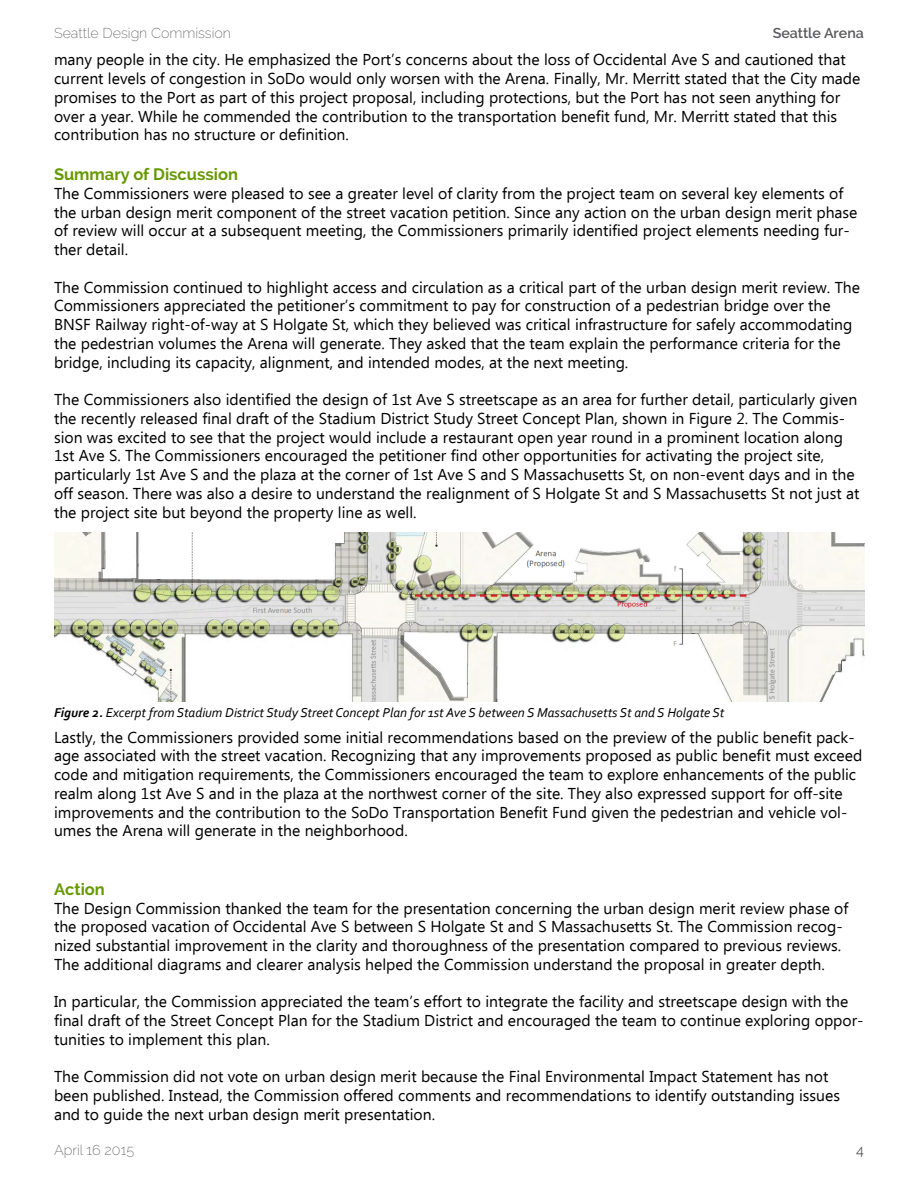
<style>
.page{position:relative;width:918px;height:1188px;background:#fff}
.page>*{position:absolute;margin:0;border:0;box-sizing:border-box;transform-origin:0 0}
.t1{font:700 16.5px "Raleway";color:#690}
.t2{font:15.75px/18.8px "Ebrima";color:#000}
.t3{font:200 14.25px "Raleway";color:#58595b}
.t4{font:600 14.25px "Raleway";color:#58595b}
.t5{font:14.25px "Raleway";color:#58595b}
.t6{font:italic 13.5px "Corbel";color:#000}
.s1{font-weight:700}
</style>
<div class="page">
<img style="left:54px;top:532px;width:810px;height:170px">
<p class="t3" style="left:54px;top:25px;width:179px">Seattle Design Commission</p>
<p class="t4" style="left:773px;top:25px;width:93px">Seattle Arena</p>
<p class="t2" style="left:54px;top:52px;width:808px">many people in the city. He emphasized the Port’s concerns about the loss of Occidental Ave S and cautioned that current levels of congestion in SoDo would only worsen with the Arena. Finally, Mr. Merritt stated that the City made promises to the Port as part of this project proposal, including protections, but the Port has not seen anything for over a year. While he commended the contribution to the transportation benefit fund, Mr. Merritt stated that this contribution has no structure or definition.</p>
<p class="t1" style="left:54px;top:165px;width:186px">Summary of Discussion</p>
<p class="t2" style="left:54px;top:185px;width:805px">The Commissioners were pleased to see a greater level of clarity from the project team on several key elements of the urban design merit component of the street vacation petition. Since any action on the urban design merit phase of review will occur at a subsequent meeting, the Commissioners primarily identified project elements needing fur&shy;ther detail.</p>
<p class="t2" style="left:54px;top:279px;width:808px">The Commission continued to highlight access and circulation as a critical part of the urban design merit review. The Commissioners appreciated the petitioner’s commitment to pay for construction of a pedestrian bridge over the BNSF Railway right-of-way at S Holgate St, which they believed was critical infrastructure for safely accommodating the pedestrian volumes the Arena will generate. They asked that the team explain the performance criteria for the bridge, including its capacity, alignment, and intended modes, at the next meeting.</p>
<p class="t2" style="left:54px;top:391px;width:807px">The Commissioners also identified the design of 1st Ave S streetscape as an area for further detail, particularly given the recently released final draft of the Stadium District Study Street Concept Plan, shown in Figure 2. The Commis&shy;sion was excited to see that the project would include a restaurant open year round in a prominent location along 1st Ave S. The Commissioners encouraged the petitioner find other opportunities for activating the project site, particularly 1st Ave S and the plaza at the corner of 1st Ave S and S Massachusetts St, on non-event days and in the off season. There was also a desire to understand the realignment of S Holgate St and S Massachusetts St not just at the project site but beyond the property line as well.</p>
<p class="t6" style="left:54px;top:705px;width:672px"><span class="s1">Figure 2.</span> Excerpt from Stadium District Study Street Concept Plan for 1st Ave S between S Massachusetts St and S Holgate St</p>
<p class="t2" style="left:54px;top:729px;width:810px">Lastly, the Commissioners provided some initial recommendations based on the preview of the public benefit pack&shy;age associated with the street vacation. Recognizing that any improvements proposed as public benefit must exceed code and mitigation requirements, the Commissioners encouraged the team to explore enhancements of the public realm along 1st Ave S and in the plaza at the northwest corner of the site. They also expressed support for off-site improvements and the contribution to the SoDo Transportation Benefit Fund given the pedestrian and vehicle vol&shy;umes the Arena will generate in the neighborhood.</p>
<p class="t1" style="left:54px;top:880px;width:52px">Action</p>
<p class="t2" style="left:54px;top:900px;width:796px">The Design Commission thanked the team for the presentation concerning the urban design merit review phase of the proposed vacation of Occidental Ave S between S Holgate St and S Massachusetts St. The Commission recog&shy;nized substantial improvement in the clarity and thoroughness of the presentation compared to previous reviews.<br>The additional diagrams and clearer analysis helped the Commission understand the proposal in greater depth.</p>
<p class="t2" style="left:54px;top:994px;width:811px">In particular, the Commission appreciated the team’s effort to integrate the facility and streetscape design with the final draft of the Street Concept Plan for the Stadium District and encouraged the team to continue exploring oppor&shy;tunities to implement this plan.</p>
<p class="t2" style="left:54px;top:1069px;width:788px">The Commission did not vote on urban design merit because the Final Environmental Impact Statement has not been published. Instead, the Commission offered comments and recommendations to identify outstanding issues and to guide the next urban design merit presentation.</p>
<p class="t3" style="left:54px;top:1142px;width:82px">April 16 2015</p>
<p class="t5" style="left:856px;top:1142px;width:9px">4</p>
</div>
